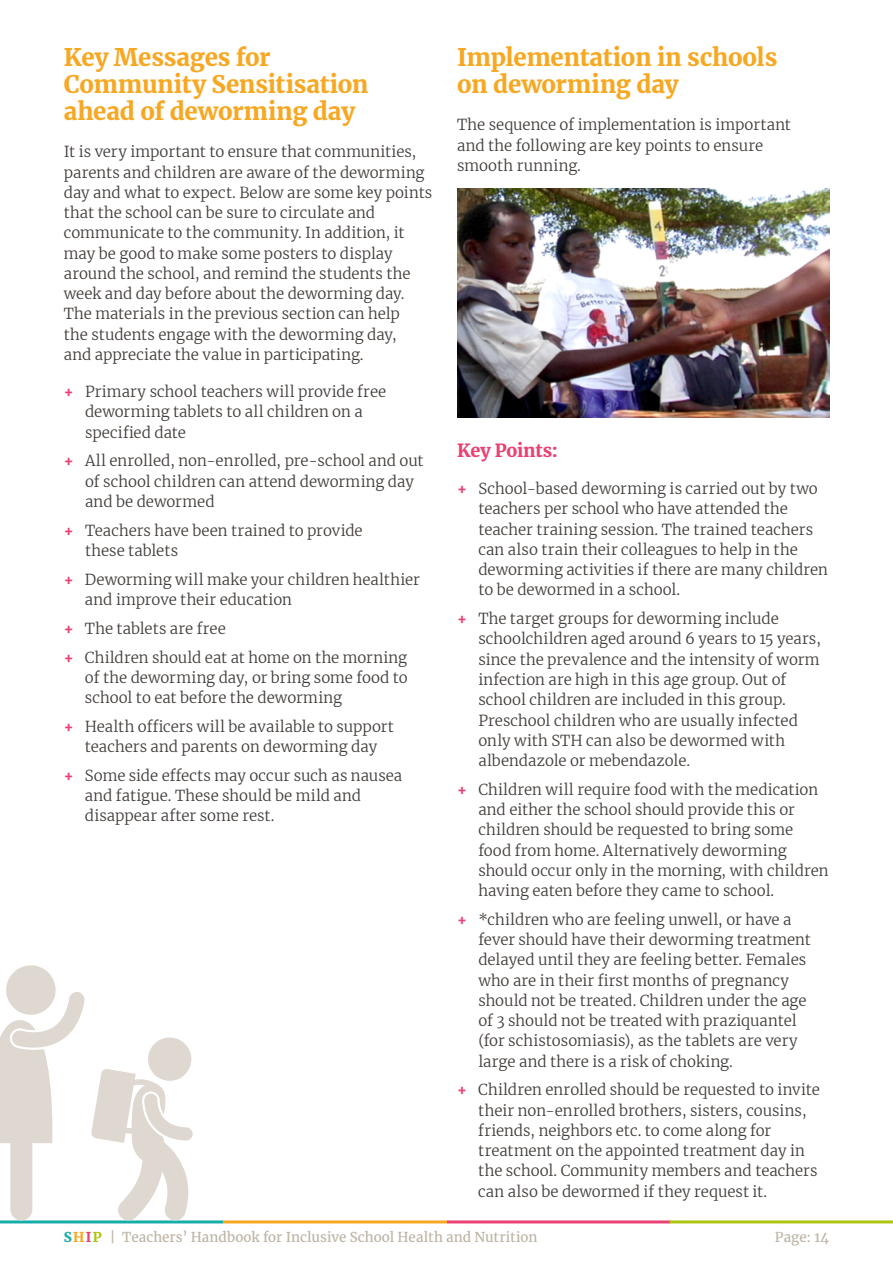
<style>
.page{position:relative;width:893px;height:1263px;background:#fff}
.page>*{position:absolute;margin:0;border:0;box-sizing:border-box;transform-origin:0 0}
.t1{font:700 24px/27px "Merriweather";letter-spacing:-.01em;color:#f7a823}
.t2{font:700 18px "Merriweather";letter-spacing:-.015em;color:#e94272}
.t3{font:300 15px/20.2px "Merriweather";color:#413c39}
.t4{font:13.5px "Merriweather";color:#beb5a6}
.s1{font-weight:900;color:#e94272}
.s2{font-weight:700;color:#16aca7}
.s3{font-weight:700;color:#f7a823}
.s4{font-weight:700;color:#e94272}
.s5{font-weight:700;color:#afc410}
</style>
<div class="page">
<hr style="left:0;top:1220px;width:223px;height:3px;background:#16aca7">
<hr style="left:223px;top:1220px;width:224px;height:3px;background:#f7a823">
<hr style="left:447px;top:1220px;width:223px;height:3px;background:#e94272">
<hr style="left:669px;top:1220px;width:224px;height:3px;background:#afc410">
<img style="left:457px;top:188px;width:372px;height:230px">
<svg style="left:0;top:965px;width:85px;height:255px"></svg>
<div style="left:148px;top:1037px;width:43px;height:44px;background:#ded8d1;border-radius:50%"></div>
<svg style="left:91px;top:1069px;width:102px;height:152px"></svg>
<h1 class="t1" style="left:64px;top:44px;width:306px">Key Messages for<br>Community Sensitisation ahead of deworming day</h1>
<p class="t3" style="left:64px;top:142px;width:370px">It is very important to ensure that communities, parents and children are aware of the deworming day and what to expect. Below are some key points that the school can be sure to circulate and communicate to the community. In addition, it may be good to make some posters to display around the school, and remind the students the week and day before about the deworming day.<br>The materials in the previous section can help<br>the students engage with the deworming day,<br>and appreciate the value in participating.</p>
<p class="t3" style="left:85px;top:381px;width:303px;text-indent:-21px"><span class="s1">+</span> Primary school teachers will provide free deworming tablets to all children on a specified date</p>
<p class="t3" style="left:85px;top:451px;width:340px;text-indent:-21px"><span class="s1">+</span> All enrolled, non-enrolled, pre-school and out of school children can attend deworming day and be dewormed</p>
<p class="t3" style="left:85px;top:520px;width:279px;text-indent:-21px"><span class="s1">+</span> Teachers have been trained to provide these tablets</p>
<p class="t3" style="left:85px;top:569px;width:336px;text-indent:-21px"><span class="s1">+</span> Deworming will make your children healthier and improve their education</p>
<p class="t3" style="left:64px;top:614px;width:345px;line-height:28.8px"><span class="s1">+</span> The tablets are free<br><span class="s1">+</span> Children should eat at home on the morning</p>
<p class="t3" style="left:85px;top:667px;width:324px">of the deworming day, or bring some food to school to eat before the deworming</p>
<p class="t3" style="left:64px;top:716px;width:332px;text-align:center"><span class="s1">+</span> Health officers will be available to support teachers and parents on deworming day</p>
<p class="t3" style="left:85px;top:765px;width:319px;text-indent:-21px"><span class="s1">+</span> Some side effects may occur such as nausea and fatigue. These should be mild and disappear after some rest.</p>
<h1 class="t1" style="left:457px;top:44px;width:322px">Implementation in schools on deworming day</h1>
<p class="t3" style="left:457px;top:115px;width:335px">The sequence of implementation is important and the following are key points to ensure smooth running.</p>
<p class="t2" style="left:457px;top:438px;width:102px">Key Points:</p>
<p class="t3" style="left:478px;top:478px;width:351px;text-indent:-21px"><span class="s1">+</span> School-based deworming is carried out by two teachers per school who have attended the teacher training session. The trained teachers can also train their colleagues to help in the deworming activities if there are many children to be dewormed in a school.</p>
<p class="t3" style="left:478px;top:608px;width:344px;text-indent:-21px"><span class="s1">+</span> The target groups for deworming include schoolchildren aged around 6 years to 15 years, since the prevalence and the intensity of worm infection are high in this age group. Out of school children are included in this group.<br>Preschool children who are usually infected only with STH can also be dewormed with albendazole or mebendazole.</p>
<p class="t3" style="left:478px;top:779px;width:352px;text-indent:-21px"><span class="s1">+</span> Children will require food with the medication and either the school should provide this or children should be requested to bring some food from home. Alternatively deworming should occur only in the morning, with children having eaten before they came to school.</p>
<p class="t3" style="left:478px;top:909px;width:334px;text-indent:-21px"><span class="s1">+</span> *children who are feeling unwell, or have a fever should have their deworming treatment delayed until they are feeling better. Females who are in their first months of pregnancy should not be treated. Children under the age of 3 should not be treated with praziquantel (for schistosomiasis), as the tablets are very large and there is a risk of choking.</p>
<p class="t3" style="left:478px;top:1079px;width:343px;text-indent:-21px"><span class="s1">+</span> Children enrolled should be requested to invite their non-enrolled brothers, sisters, cousins, friends, neighbors etc. to come along for treatment on the appointed treatment day in the school. Community members and teachers can also be dewormed if they request it.</p>
<p class="t4" style="left:64px;top:1228px;width:475px"><span class="s2">S</span><span class="s3">H</span><span class="s4">I</span><span class="s5">P</span> | Teachers’ Handbook for Inclusive School Health and Nutrition</p>
<p class="t4" style="left:775px;top:1228px;width:56px">Page: 14</p>
</div>
